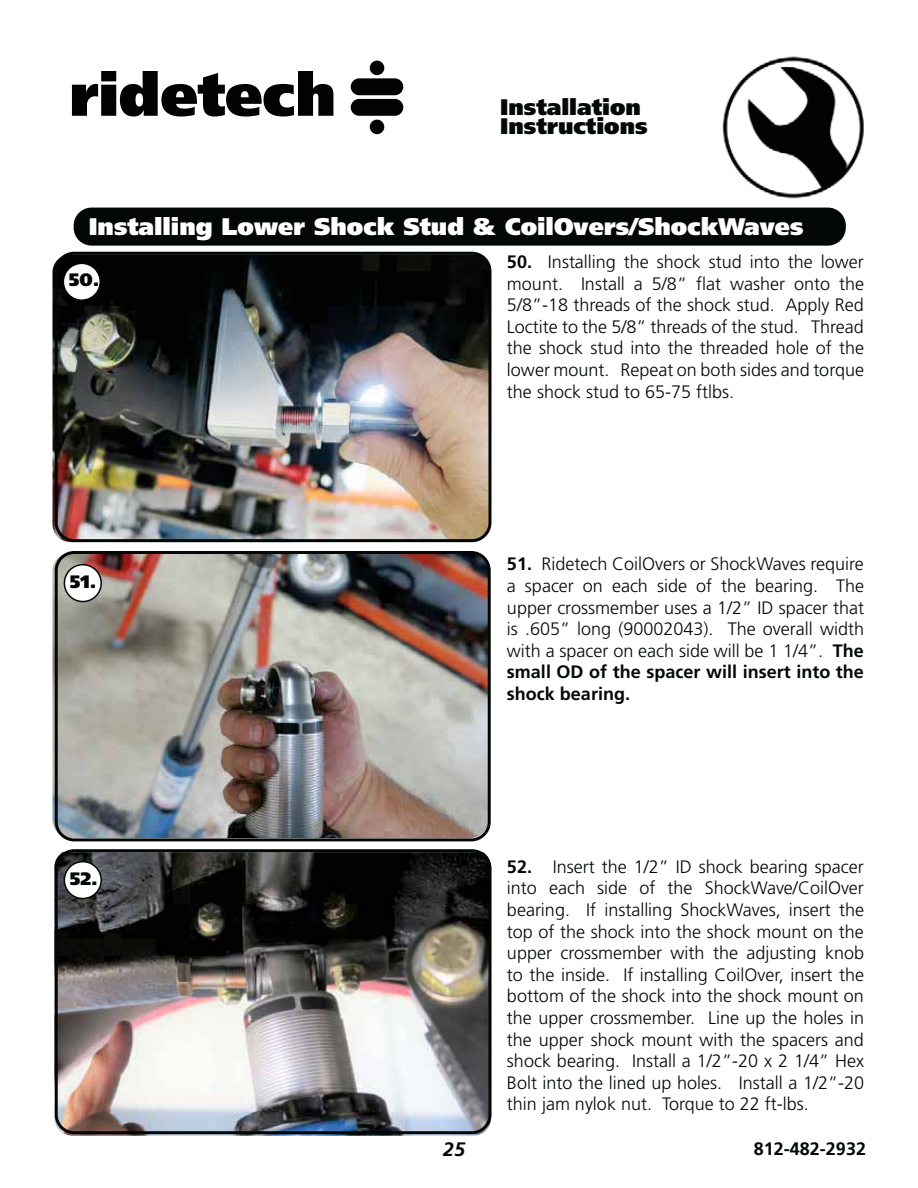
<style>
.page{position:relative;width:918px;height:1188px;background:#fff}
.page>*{position:absolute;margin:0;border:0;box-sizing:border-box;transform-origin:0 0}
.t1{font:900 24px "Frutiger LT Pro";color:#fff}
.t2{font:900 22.5px/19.5px "Frutiger LT Pro";color:#030806}
.t3{font:italic 700 19.5px "Frutiger LT Pro";color:#030806}
.t4{font:300 18px/21.6px "Frutiger LT Pro";color:#030806;text-align:justify}
.t5{font:700 18px "Frutiger LT Pro";color:#030806}
.t6{font:900 18px "Frutiger LT Pro";color:#030806}
.s1{font-weight:700}
</style>
<div class="page">
<img style="left:722px;top:56px;width:142px;height:143px">
<svg style="left:72px;top:71px;width:261px;height:46px"></svg>
<div style="left:351px;top:78px;width:52px;height:17px;background:#010202;border-radius:8px"></div>
<div style="left:351px;top:99px;width:52px;height:17px;background:#010202;border-radius:8px"></div>
<div style="left:370px;top:61px;width:14px;height:14px;background:#010202;border-radius:50%"></div>
<div style="left:370px;top:120px;width:14px;height:14px;background:#010202;border-radius:50%"></div>
<img style="left:54px;top:852px;width:437px;height:284px">
<img style="left:52px;top:553px;width:436px;height:285px;border-radius:18px">
<img style="left:52px;top:254px;width:438px;height:288px;border-radius:18px">
<div style="left:55px;top:252px;width:436px;height:290px;border:3px solid #030806;border-radius:18px"></div>
<div style="left:74px;top:208px;width:772px;height:38px;background:#030806;border-radius:18px"></div>
<div style="left:55px;top:551px;width:436px;height:290px;border:3px solid #030806;border-radius:18px"></div>
<div style="left:55px;top:849px;width:436px;height:285px;border:3px solid #030806;border-radius:18px"></div>
<div style="left:63px;top:263px;width:37px;height:37px;background:#fff;border-radius:50%"></div>
<div style="left:63px;top:263px;width:38px;height:38px;border:2px solid #030806;border-radius:50%"></div>
<div style="left:64px;top:565px;width:37px;height:37px;background:#fff;border-radius:50%"></div>
<div style="left:64px;top:564px;width:38px;height:38px;border:2px solid #030806;border-radius:50%"></div>
<div style="left:64px;top:862px;width:37px;height:37px;background:#fff;border-radius:50%"></div>
<div style="left:64px;top:861px;width:38px;height:38px;border:2px solid #030806;border-radius:50%"></div>
<p class="t2" style="left:500px;top:98px;width:149px">Installation<br>Instructions</p>
<h1 class="t1" style="left:89px;top:216px;width:716px">Installing Lower Shock Stud &amp; CoilOvers/ShockWaves</h1>
<p class="t4" style="left:507px;top:252px;width:359px"><span class="s1">50.</span> Installing the shock stud into the lower mount. Install a 5/8” flat washer onto the 5/8”-18 threads of the shock stud. Apply Red Loctite to the 5/8” threads of the stud. Thread the shock stud into the threaded hole of the lower mount. Repeat on both sides and torque the shock stud to 65-75 ftlbs.</p>
<p class="t6" style="left:69px;top:272px;width:32px">50.</p>
<p class="t6" style="left:70px;top:574px;width:28px">51.</p>
<p class="t6" style="left:70px;top:871px;width:29px">52.</p>
<p class="t4" style="left:507px;top:554px;width:359px"><span class="s1">51.</span> Ridetech CoilOvers or ShockWaves require a spacer on each side of the bearing. The upper crossmember uses a 1/2” ID spacer that is .605” long (90002043). The overall width with a spacer on each side will be 1 1/4”. <span class="s1">The small OD of the spacer will insert into the shock bearing.</span></p>
<p class="t4" style="left:507px;top:857px;width:359px"><span class="s1">52.</span> Insert the 1/2” ID shock bearing spacer into each side of the ShockWave/CoilOver bearing. If installing ShockWaves, insert the top of the shock into the shock mount on the upper crossmember with the adjusting knob to the inside. If installing CoilOver, insert the bottom of the shock into the shock mount on the upper crossmember. Line up the holes in the upper shock mount with the spacers and shock bearing. Install a 1/2”-20 x 2 1/4” Hex Bolt into the lined up holes. Install a 1/2”-20 thin jam nylok nut. Torque to 22 ft-lbs.</p>
<p class="t3" style="left:443px;top:1141px;width:23px">25</p>
<p class="t5" style="left:754px;top:1141px;width:114px">812-482-2932</p>
</div>
